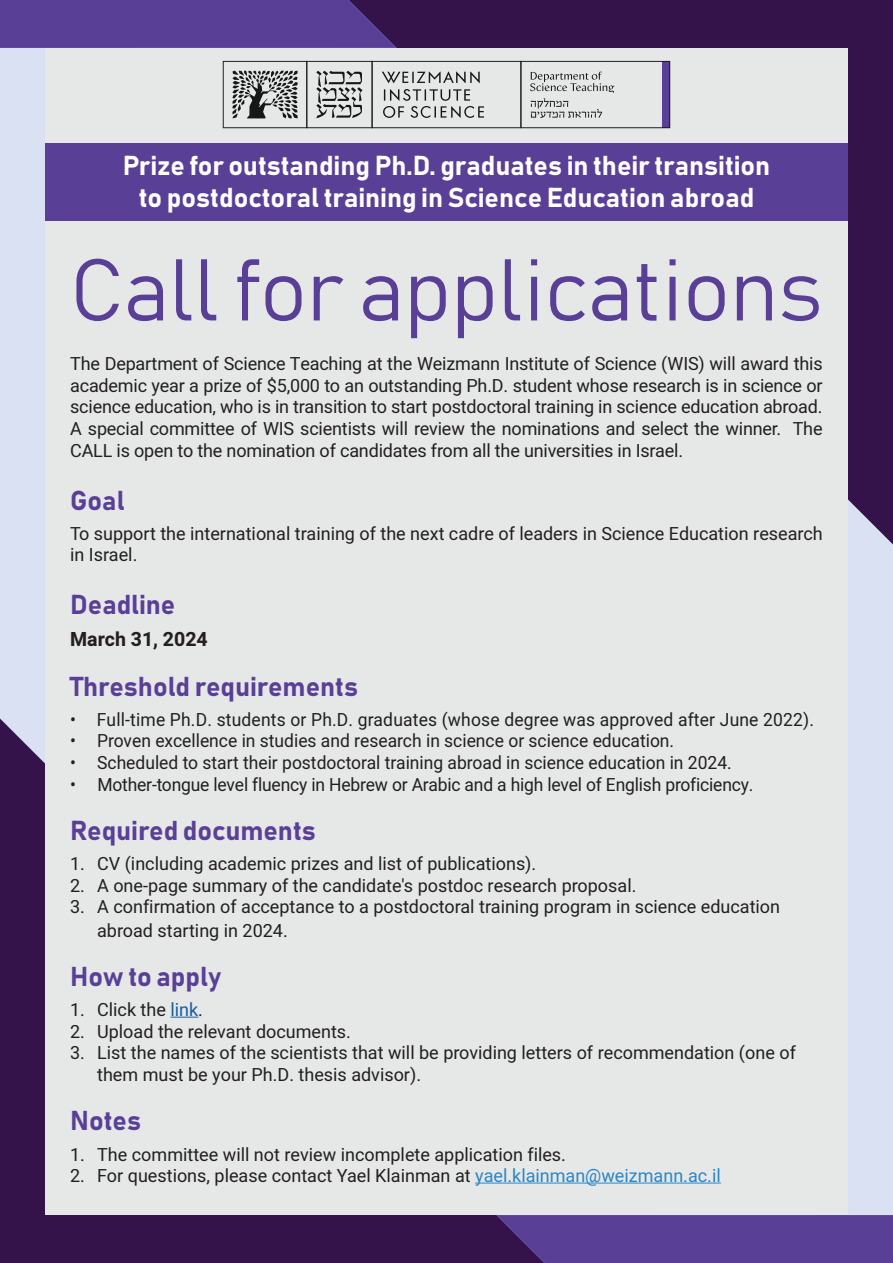
<style>
.page{position:relative;width:893px;height:1263px;background:#dae1f2}
.page>*{position:absolute;margin:0;border:0;box-sizing:border-box;transform-origin:0 0}
.t1{font:86.1px "Bahnschrift";color:#594096}
.t2{font:27px/32.4px "Bahnschrift";color:#fff;text-align:center}
.t3{font:27px "Bahnschrift";color:#594096}
.t4{font:700 19.5px "Heebo";color:#231f20}
.t5{font:18px/21.6px "Heebo";color:#231f20}
.s1{color:#175d9e}
.s2{color:#2987c7}
</style>
<div class="page">
<div style="left:396px;top:0;width:497px;height:544px;background:#331349"></div>
<svg style="left:0;top:0;width:396px;height:48px;background:#573d91"></svg>
<div style="left:0;top:718px;width:496px;height:545px;background:#331349"></div>
<svg style="left:496px;top:1215px;width:397px;height:48px;background:#563d91"></svg>
<div style="left:45px;top:48px;width:803px;height:1167px;background:#e6e8e8"></div>
<svg style="left:170px;top:1017px;width:28px;height:1px"></svg>
<hr style="left:475px;top:1182px;width:246px;height:1px;background:#2987c7">
<div style="left:45px;top:144px;width:803px;height:77px;background:#594096"></div>
<svg style="left:223px;top:61px;width:447px;height:67px"></svg>
<p class="t2" style="left:123px;top:148px;width:649px">Prize for outstanding Ph D. . graduates in their transition to postdoctoral training in Science Education abroad</p>
<p class="t1" style="left:70px;top:236px;width:754px">Call for applications</p>
<p class="t5" style="left:70px;top:353px;width:754px;text-align:right">The Department of Science Teaching at the Weizmann Institute of Science (WIS) will award this academic year a prize of $5,000 to an outstanding Ph D. . student whose research is in science or science education, who is in transition to start postdoctoral training in science education abroad.<br>The</p>
<p class="t5" style="left:70px;top:418px;width:712px">A special committee of WIS scientists will review the nominations and select the winner.<br>CALL is open to the nomination of candidates from all the universities in Israel.</p>
<p class="t3" style="left:70px;top:483px;width:56px">Goal</p>
<p class="t5" style="left:70px;top:522px;width:754px">To support the international training of the next cadre of leaders in Science Education research in Israel.</p>
<p class="t3" style="left:70px;top:588px;width:107px">Deadline</p>
<p class="t4" style="left:70px;top:626px;width:139px">March 31, 2024</p>
<p class="t3" style="left:70px;top:669px;width:289px">Threshold requirements</p>
<p class="t5" style="left:97px;top:708px;width:719px">Full-time Ph D. . students or Ph D. . graduates (whose degree was approved after June 2022 .(</p>
<p class="t5" style="left:70px;top:708px;width:7px">•</p>
<p class="t5" style="left:70px;top:730px;width:7px">•</p>
<p class="t5" style="left:70px;top:752px;width:7px">•</p>
<p class="t5" style="left:97px;top:730px;width:579px">Proven excellence in studies and research in science or science education.</p>
<p class="t5" style="left:97px;top:752px;width:636px">Scheduled to start their postdoctoral training abroad in science education in 2024.</p>
<p class="t5" style="left:97px;top:773px;width:658px">Mother-tongue level fluency in Hebrew or Arabic and a high level of English proficiency.</p>
<p class="t5" style="left:70px;top:773px;width:7px">•</p>
<p class="t3" style="left:70px;top:813px;width:247px">Required documents</p>
<p class="t5" style="left:97px;top:853px;width:441px">CV (including academic prizes and list of publications .(</p>
<p class="t5" style="left:70px;top:853px;width:16px">1.</p>
<p class="t5" style="left:70px;top:874px;width:16px">2.</p>
<p class="t5" style="left:70px;top:896px;width:16px">3.</p>
<p class="t5" style="left:97px;top:874px;width:541px">A one-page summary of the candidates' postdoc research proposal.</p>
<p class="t5" style="left:97px;top:896px;width:684px">A confirmation of acceptance to a postdoctoral training program in science education</p>
<p class="t5" style="left:97px;top:919px;width:192px">abroad starting in 2024.</p>
<p class="t3" style="left:70px;top:959px;width:153px">How to apply</p>
<p class="t5" style="left:97px;top:999px;width:107px">Click the <span class="s1">link</span>.</p>
<p class="t5" style="left:70px;top:999px;width:16px">1.</p>
<p class="t5" style="left:70px;top:1021px;width:16px">2.</p>
<p class="t5" style="left:70px;top:1042px;width:16px">3.</p>
<p class="t5" style="left:97px;top:1021px;width:255px">Upload the relevant documents.</p>
<p class="t5" style="left:97px;top:1042px;width:700px">List the names of the scientists that will be providing letters of recommendation (one of</p>
<p class="t5" style="left:97px;top:1064px;width:325px">them must be your Ph D. . thesis advisor .(</p>
<p class="t3" style="left:70px;top:1104px;width:72px">Notes</p>
<p class="t5" style="left:97px;top:1143px;width:470px">The committee will not review incomplete application files.</p>
<p class="t5" style="left:70px;top:1143px;width:16px">1.</p>
<p class="t5" style="left:70px;top:1165px;width:16px">2.</p>
<p class="t5" style="left:97px;top:1165px;width:625px">For questions, please contact Yael Klainman at <span class="s2">yael.klainman@weizmann.ac i l.</span></p>
</div>
